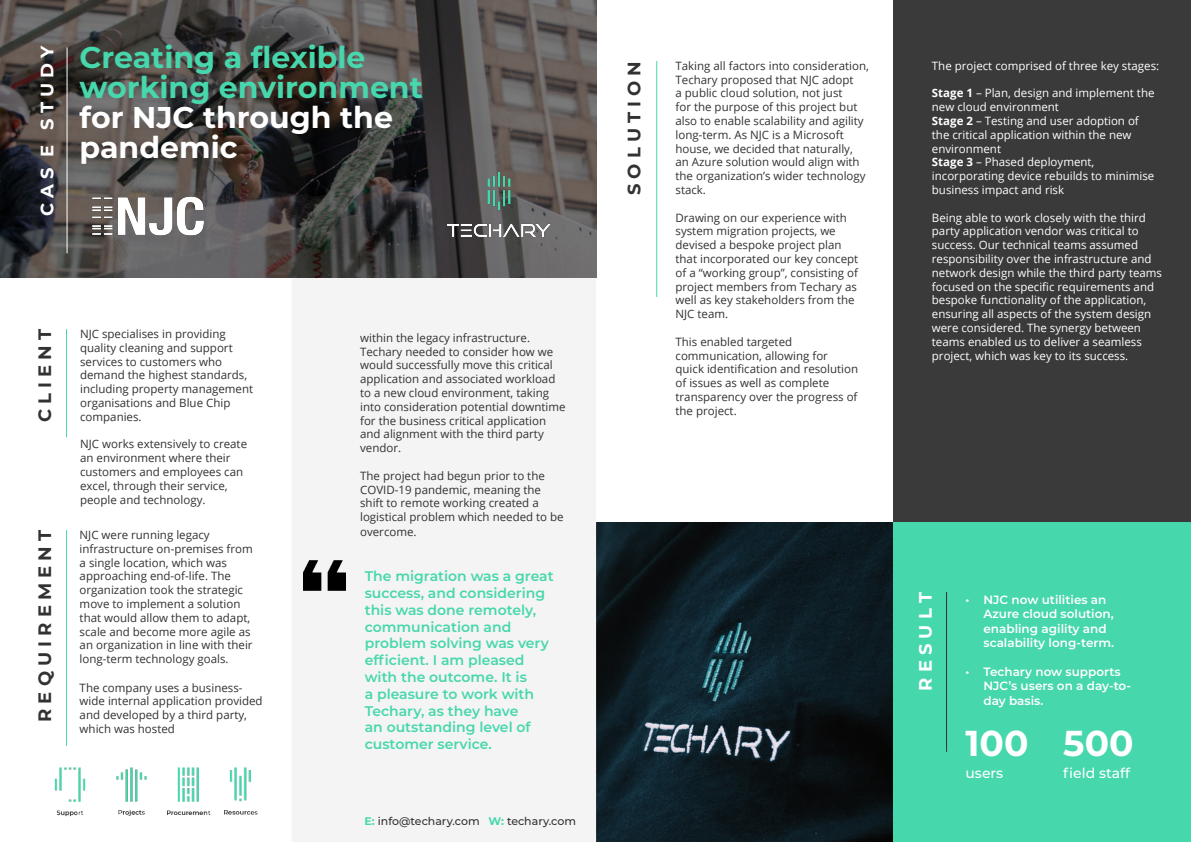
<style>
.page{position:relative;width:1191px;height:842px;background:#fff}
.page>*{position:absolute;margin:0;border:0;box-sizing:border-box;transform-origin:0 0}
.t1{font:700 36px "Montserrat";color:#fff}
.t2{font:700 30px/30px "Montserrat";color:#47d7ac}
.t3{font:700 30px/30px "Montserrat";color:#fff}
.t4{font:700 18px "Montserrat";color:#333232}
.t5{font:700 18px "Montserrat";color:#fff}
.t6{font:600 14px/16.8px "Montserrat";color:#47d7ac}
.t7{font:500 14px "Montserrat";color:#fff}
.t8{font:600 12px/14.4px "Montserrat";color:#fff}
.t9{font:11.5px/13.8px "Open Sans";color:#333232}
.t10{font:11.5px/13.8px "Open Sans";color:#fff}
.t11{font:500 11px "Montserrat";color:#333232}
.s1{font-weight:700;color:#47d7ac}
.s2{font-weight:700}
</style>
<div class="page">
<div style="left:893px;top:0;width:298px;height:530px;background:#3a3a3b"></div>
<img style="left:596px;top:522px;width:297px;height:320px">
<div style="left:893px;top:522px;width:298px;height:320px;background:#47d7ac"></div>
<div style="left:292px;top:277px;width:304px;height:565px;background:#f5f4f4"></div>
<hr style="left:66px;top:329px;width:1px;height:108px;background:#47d7ac">
<hr style="left:66px;top:530px;width:1px;height:216px;background:#47d7ac">
<hr style="left:656px;top:61px;width:1px;height:236px;background:#47d7ac">
<img style="left:0;top:0;width:596px;height:277px">
<img style="left:447px;top:173px;width:104px;height:63px">
<img style="left:54px;top:767px;width:204px;height:50px">
<hr style="left:67px;top:47px;width:1px;height:206px;background:#fff">
<img style="left:72px;top:179px;width:152px;height:74px">
<hr style="left:946px;top:592px;width:1px;height:160px;background:#333232">
<img style="left:304px;top:555px;width:42px;height:42px">
<h3 class="t5" style="left:34px;top:216px;width:172px;rotate:-90deg">C A S E S T U D Y</h3>
<h2 class="t2" style="left:80px;top:41px;width:344px">Creating a flexible working environment</h2>
<h2 class="t3" style="left:80px;top:101px;width:315px">for NJC through the pandemic</h2>
<h3 class="t4" style="left:32px;top:422px;width:95px;rotate:-90deg">C L I E N T</h3>
<p class="t9" style="left:80px;top:326px;width:175px">NJC specialises in providing quality cleaning and support services to customers who demand the highest standards, including property management organisations and Blue Chip companies.</p>
<p class="t9" style="left:80px;top:437px;width:168px">NJC works extensively to create an environment where their customers and employees can excel, through their service, people and technology.</p>
<p class="t9" style="left:80px;top:528px;width:175px">NJC were running legacy infrastructure on-premises from a single location, which was approaching end-of-life. The organization took the strategic move to implement a solution that would allow them to adapt, scale and become more agile as an organization in line with their long-term technology goals.</p>
<p class="t9" style="left:80px;top:680px;width:184px">The company uses a business&shy;wide internal application provided and developed by a third party, which was hosted</p>
<h3 class="t4" style="left:32px;top:722px;width:193px;rotate:-90deg">R E Q U I R E M E N T</h3>
<p class="t9" style="left:360px;top:330px;width:207px">within the legacy infrastructure.<br>Techary needed to consider how we would successfully move this critical application and associated workload to a new cloud environment, taking into consideration potential downtime for the business critical application and alignment with the third party vendor.</p>
<p class="t9" style="left:360px;top:468px;width:205px">The project had begun prior to the<br>COVID-19 pandemic, meaning the shift to remote working created a logistical problem which needed to be overcome.</p>
<p class="t6" style="left:365px;top:567px;width:190px">The migration was a great success, and considering this was done remotely, communication and problem solving was very efficient. I am pleased with the outcome. It is<br>a pleasure to work with<br>Techary, as they have<br>an outstanding level of customer service.</p>
<p class="t11" style="left:364px;top:814px;width:213px"><span class="s1">E:</span> info@techary.com <span class="s1">W:</span> techary.com</p>
<h3 class="t4" style="left:621px;top:195px;width:136px;rotate:-90deg">S O L U T I O N</h3>
<p class="t9" style="left:675px;top:58px;width:195px">Taking all factors into consideration,<br>Techary proposed that NJC adopt<br>a public cloud solution, not just<br>for the purpose of this project but also to enable scalability and agility long-term. As NJC is a Microsoft house, we decided that naturally, an Azure solution would align with the organization’s wider technology stack.</p>
<p class="t9" style="left:675px;top:210px;width:184px">Drawing on our experience with system migration projects, we devised a bespoke project plan that incorporated our key concept of a “working group”, consisting of project members from Techary as well as key stakeholders from the<br>NJC team.</p>
<p class="t9" style="left:675px;top:334px;width:184px">This enabled targeted communication, allowing for quick identification and resolution of issues as well as complete transparency over the progress of the project.</p>
<p class="t10" style="left:932px;top:58px;width:229px">The project comprised of three key stages:</p>
<p class="t10" style="left:932px;top:86px;width:224px"><span class="s2">Stage 1</span> – Plan, design and implement the new cloud environment<br><span class="s2">Stage 2</span> – Testing and user adoption of the critical application within the new environment<br><span class="s2">Stage 3</span> – Phased deployment, incorporating device rebuilds to minimise business impact and risk</p>
<p class="t10" style="left:932px;top:210px;width:232px">Being able to work closely with the third party application vendor was critical to success. Our technical teams assumed responsibility over the infrastructure and network design while the third party teams focused on the specific requirements and bespoke functionality of the application, ensuring all aspects of the system design were considered. The synergy between teams enabled us to deliver a seamless project, which was key to its success.</p>
<h3 class="t5" style="left:912px;top:690px;width:100px;rotate:-90deg">R E S U L T</h3>
<p class="t8" style="left:983px;top:592px;width:132px;text-indent:-18px">• NJC now utilities an<br>Azure cloud solution, enabling agility and scalability long-term.</p>
<p class="t8" style="left:983px;top:664px;width:149px;text-indent:-18px">• Techary now supports<br>NJC’s users on a day-to&shy;day basis.</p>
<h1 class="t1" style="left:965px;top:717px;width:64px">100</h1>
<p class="t7" style="left:965px;top:763px;width:39px">users</p>
<h1 class="t1" style="left:1063px;top:717px;width:72px">500</h1>
<p class="t7" style="left:1063px;top:763px;width:68px">field staff</p>
</div>
